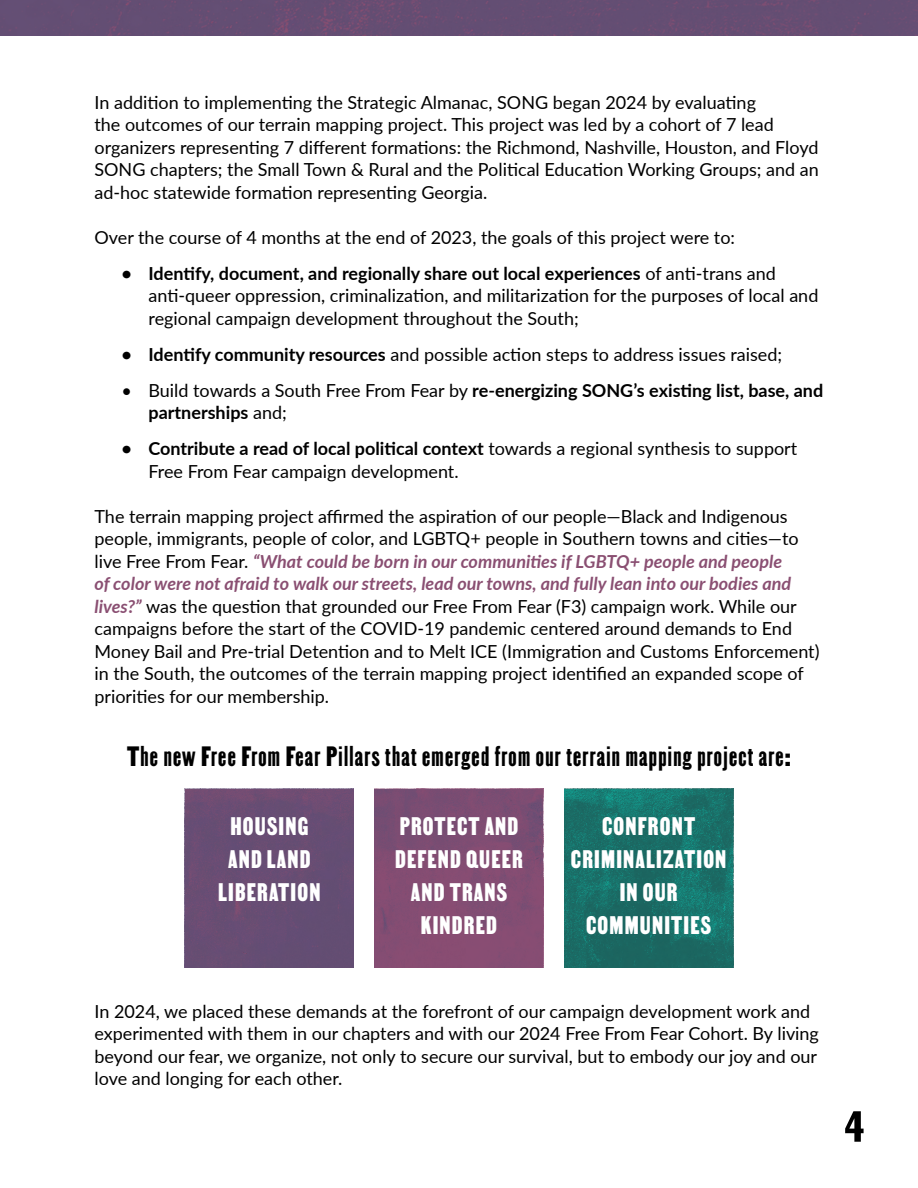
<style>
.page{position:relative;width:918px;height:1188px;background:#fff}
.page>*{position:absolute;margin:0;border:0;box-sizing:border-box;transform-origin:0 0}
.t1{font:52.5px "MARTIN";color:#000}
.t2{font:33px "MARTIN";letter-spacing:.04em;color:#000}
.t3{font:30px/33px "MARTIN";letter-spacing:.04em;color:#fff;text-align:center}
.t4{font:18px/22.5px "Lato";color:#000}
.t5{font:700 18px/22.5px "Lato";color:#000}
.s1{font-weight:700}
.s2{font-weight:400}
.s3{font-weight:700;font-style:italic;color:#8a4f72}
</style>
<div class="page">
<div style="left:0;top:0;width:918px;height:35px;background:#644e73"></div>
<img style="left:185px;top:789px;width:169px;height:179px">
<img style="left:375px;top:789px;width:168px;height:179px">
<img style="left:564px;top:789px;width:169px;height:179px">
<p class="t4" style="left:94px;top:90px;width:726px">In addition to implementing the Strategic Almanac, SONG began 2024 by evaluating<br>the outcomes of our terrain mapping project. This project was led by a cohort of 7 lead organizers representing 7 different formations: the Richmond, Nashville, Houston, and Floyd SONG chapters; the Small Town &amp; Rural and the Political Education Working Groups; and an ad-hoc statewide formation representing Georgia.</p>
<p class="t4" style="left:94px;top:225px;width:642px">Over the course of 4 months at the end of 2023, the goals of this project were to:</p>
<p class="t4" style="left:148px;top:261px;width:671px;text-indent:-27px"><span class="s1">• Identify, document, and regionally share out local experiences</span> of anti-trans and anti-queer oppression, criminalization, and militarization for the purposes of local and regional campaign development throughout the South;</p>
<p class="t4" style="left:122px;top:342px;width:662px"><span class="s1">• Identify community resources</span> and possible action steps to address issues raised;</p>
<p class="t5" style="left:148px;top:378px;width:676px;text-indent:-27px"><span class="s2">• Build towards a South Free From Fear by</span> re-energizing SONG’s existing list, base, and partnerships <span class="s2">and;</span></p>
<p class="t4" style="left:148px;top:437px;width:650px;text-indent:-27px"><span class="s1">• Contribute a read of local political context</span> towards a regional synthesis to support<br>Free From Fear campaign development.</p>
<p class="t4" style="left:94px;top:504px;width:727px">The terrain mapping project affirmed the aspiration of our people—Black and Indigenous people, immigrants, people of color, and LGBTQ+ people in Southern towns and cities—to live Free From Fear. <span class="s3">“What could be born in our communities if LGBTQ+ people and people<br>of color were not afraid to walk our streets, lead our towns, and fully lean into our bodies and lives?”</span> was the question that grounded our Free From Fear (F3) campaign work. While our campaigns before the start of the COVID-19 pandemic centered around demands to End Money Bail and Pre-trial Detention and to Melt ICE (Immigration and Customs Enforcement) in the South, the outcomes of the terrain mapping project identified an expanded scope of priorities for our membership.</p>
<p class="t2" style="left:127px;top:737px;width:666px">The new Free From Fear Pillars that emerged from our terrain mapping project are:</p>
<p class="t3" style="left:218px;top:809px;width:104px">HOUSING<br>AND LAND<br>LIBERATION</p>
<p class="t3" style="left:395px;top:809px;width:129px">PROTECT AND<br>DEFEND QUEER<br>AND TRANS<br>KINDRED</p>
<p class="t3" style="left:571px;top:809px;width:157px">CONFRONT<br>CRIMINALIZATION<br>IN OUR<br>COMMUNITIES</p>
<p class="t4" style="left:94px;top:999px;width:726px">In 2024, we placed these demands at the forefront of our campaign development work and experimented with them in our chapters and with our 2024 Free From Fear Cohort. By living beyond our fear, we organize, not only to secure our survival, but to embody our joy and our love and longing for each other.</p>
<h1 class="t1" style="left:845px;top:1096px;width:21px">4</h1>
</div>
